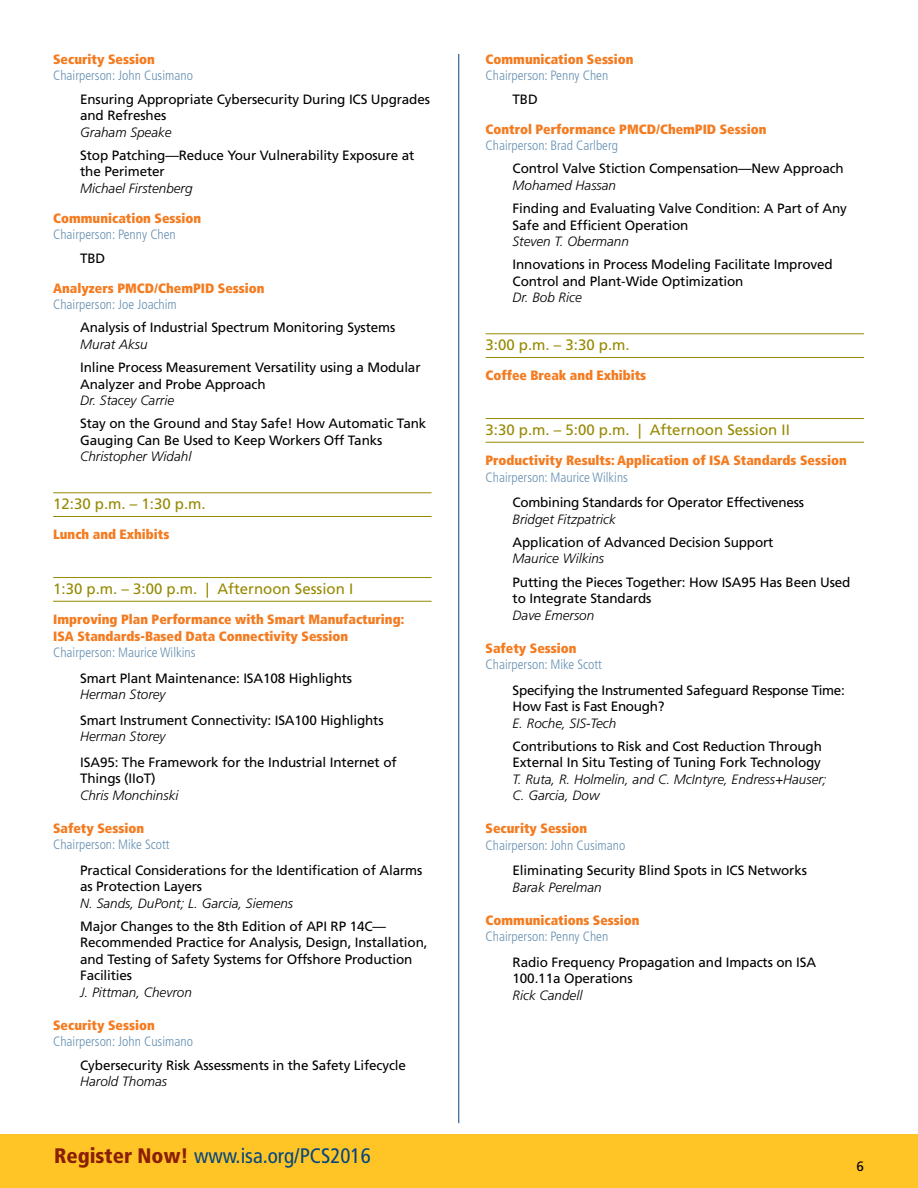
<style>
.page{position:relative;width:918px;height:1188px;background:#fff}
.page>*{position:absolute;margin:0;border:0;box-sizing:border-box;transform-origin:0 0}
.t1{font:condensed 21px "Frutiger";color:#00467f}
.t2{font:15px "Frutiger";color:#968900}
.t3{font:13.5px/16.5px "Frutiger";letter-spacing:-.01em;color:#000}
.t4{font:900 condensed 13.5px/16.5px "Frutiger";color:#f47b20}
.t5{font:italic 300 13.5px/16.5px "Frutiger";color:#000}
.t6{font:300 condensed 13.5px "Frutiger";color:#6690b2}
.s1{font-weight:900;color:#8a1f03}
</style>
<div class="page">
<div style="left:0;top:1134px;width:918px;height:54px;background:#ffc425"></div>
<hr style="left:53px;top:492px;width:379px;height:1px;background:#968900">
<hr style="left:53px;top:516px;width:379px;height:1px;background:#968900">
<hr style="left:53px;top:577px;width:379px;height:1px;background:#968900">
<hr style="left:53px;top:601px;width:379px;height:1px;background:#968900">
<hr style="left:486px;top:333px;width:378px;height:1px;background:#968900">
<hr style="left:486px;top:357px;width:378px;height:1px;background:#968900">
<hr style="left:486px;top:418px;width:378px;height:1px;background:#968900">
<hr style="left:486px;top:442px;width:378px;height:1px;background:#968900">
<hr style="left:459px;top:54px;width:1px;height:1069px;background:#00467f">
<p class="t4" style="left:53px;top:51px;width:103px">Security Session</p>
<p class="t6" style="left:53px;top:68px;width:141px">Chairperson: John Cusimano</p>
<p class="t3" style="left:80px;top:91px;width:351px">Ensuring Appropriate Cybersecurity During ICS Upgrades and Refreshes</p>
<p class="t5" style="left:80px;top:124px;width:93px">Graham Speake</p>
<p class="t3" style="left:80px;top:147px;width:336px">Stop Patching—Reduce Your Vulnerability Exposure at the Perimeter</p>
<p class="t5" style="left:80px;top:180px;width:114px">Michael Firstenberg</p>
<p class="t4" style="left:53px;top:210px;width:150px">Communication Session</p>
<p class="t6" style="left:53px;top:227px;width:124px">Chairperson: Penny Chen</p>
<p class="t3" style="left:80px;top:250px;width:27px">TBD</p>
<p class="t4" style="left:53px;top:280px;width:213px">Analyzers PMCD/ChemPID Session</p>
<p class="t6" style="left:53px;top:297px;width:125px">Chairperson: Joe Joachim</p>
<p class="t3" style="left:80px;top:319px;width:317px">Analysis of Industrial Spectrum Monitoring Systems</p>
<p class="t5" style="left:80px;top:336px;width:69px">Murat Aksu</p>
<p class="t3" style="left:80px;top:359px;width:342px">Inline Process Measurement Versatility using a Modular<br>Analyzer and Probe Approach</p>
<p class="t5" style="left:80px;top:392px;width:95px">Dr. Stacey Carrie</p>
<p class="t3" style="left:80px;top:415px;width:348px">Stay on the Ground and Stay Safe! How Automatic Tank<br>Gauging Can Be Used to Keep Workers Off Tanks</p>
<p class="t5" style="left:80px;top:449px;width:113px">Christopher Widahl</p>
<p class="t2" style="left:53px;top:495px;width:154px">12:30 p.m. – 1:30 p.m.</p>
<p class="t4" style="left:53px;top:526px;width:118px">Lunch and Exhibits</p>
<p class="t2" style="left:53px;top:580px;width:302px">1:30 p.m. – 3:00 p.m. | Afternoon Session I</p>
<p class="t4" style="left:53px;top:611px;width:353px">Improving Plan Performance with Smart Manufacturing:<br>ISA Standards-Based Data Connectivity Session</p>
<p class="t6" style="left:53px;top:645px;width:144px">Chairperson: Maurice Wilkins</p>
<p class="t3" style="left:80px;top:670px;width:274px">Smart Plant Maintenance: ISA108 Highlights</p>
<p class="t5" style="left:80px;top:686px;width:87px">Herman Storey</p>
<p class="t3" style="left:80px;top:712px;width:305px">Smart Instrument Connectivity: ISA100 Highlights</p>
<p class="t5" style="left:80px;top:728px;width:87px">Herman Storey</p>
<p class="t3" style="left:80px;top:754px;width:318px">ISA95: The Framework for the Industrial Internet of<br>Things (IIoT)</p>
<p class="t5" style="left:80px;top:787px;width:100px">Chris Monchinski</p>
<p class="t4" style="left:53px;top:820px;width:93px">Safety Session</p>
<p class="t6" style="left:53px;top:837px;width:118px">Chairperson: Mike Scott</p>
<p class="t3" style="left:80px;top:862px;width:344px">Practical Considerations for the Identification of Alarms as Protection Layers</p>
<p class="t5" style="left:80px;top:895px;width:215px">N. Sands, DuPont; L. Garcia, Siemens</p>
<p class="t3" style="left:80px;top:918px;width:349px">Major Changes to the 8th Edition of API RP 14C— Recommended Practice for Analysis, Design, Installation, and Testing of Safety Systems for Offshore Production Facilities</p>
<p class="t5" style="left:80px;top:984px;width:113px">J. Pittman, Chevron</p>
<p class="t4" style="left:53px;top:1017px;width:103px">Security Session</p>
<p class="t6" style="left:53px;top:1034px;width:141px">Chairperson: John Cusimano</p>
<p class="t3" style="left:80px;top:1057px;width:327px">Cybersecurity Risk Assessments in the Safety Lifecycle</p>
<p class="t5" style="left:80px;top:1073px;width:89px">Harold Thomas</p>
<h1 class="t1" style="left:54px;top:1144px;width:318px"><span class="s1">Register Now!</span> www.isa.org/PCS2016</h1>
<p class="t4" style="left:486px;top:51px;width:150px">Communication Session</p>
<p class="t6" style="left:486px;top:68px;width:124px">Chairperson: Penny Chen</p>
<p class="t3" style="left:513px;top:91px;width:27px">TBD</p>
<p class="t4" style="left:486px;top:121px;width:282px">Control Performance PMCD/ChemPID Session</p>
<p class="t6" style="left:486px;top:138px;width:134px">Chairperson: Brad Carlberg</p>
<p class="t3" style="left:513px;top:160px;width:333px">Control Valve Stiction Compensation—New Approach</p>
<p class="t5" style="left:513px;top:177px;width:105px">Mohamed Hassan</p>
<p class="t3" style="left:513px;top:200px;width:336px">Finding and Evaluating Valve Condition: A Part of Any<br>Safe and Efficient Operation</p>
<p class="t5" style="left:513px;top:233px;width:118px">Steven T. Obermann</p>
<p class="t3" style="left:513px;top:256px;width:322px">Innovations in Process Modeling Facilitate Improved<br>Control and Plant-Wide Optimization</p>
<p class="t5" style="left:513px;top:290px;width:71px">Dr. Bob Rice</p>
<p class="t2" style="left:486px;top:336px;width:146px">3:00 p.m. – 3:30 p.m.</p>
<p class="t4" style="left:486px;top:367px;width:162px">Coffee Break and Exhibits</p>
<p class="t2" style="left:486px;top:421px;width:306px">3:30 p.m. – 5:00 p.m. | Afternoon Session II</p>
<p class="t4" style="left:486px;top:452px;width:363px">Productivity Results: Application of ISA Standards Session</p>
<p class="t6" style="left:486px;top:469px;width:144px">Chairperson: Maurice Wilkins</p>
<p class="t3" style="left:513px;top:494px;width:293px">Combining Standards for Operator Effectiveness</p>
<p class="t5" style="left:513px;top:511px;width:105px">Bridget Fitzpatrick</p>
<p class="t3" style="left:513px;top:534px;width:262px">Application of Advanced Decision Support</p>
<p class="t5" style="left:513px;top:551px;width:93px">Maurice Wilkins</p>
<p class="t3" style="left:513px;top:574px;width:339px">Putting the Pieces Together: How ISA95 Has Been Used to Integrate Standards</p>
<p class="t5" style="left:513px;top:607px;width:83px">Dave Emerson</p>
<p class="t4" style="left:486px;top:640px;width:93px">Safety Session</p>
<p class="t6" style="left:486px;top:657px;width:118px">Chairperson: Mike Scott</p>
<p class="t3" style="left:513px;top:682px;width:334px">Specifying the Instrumented Safeguard Response Time:<br>How Fast is Fast Enough?</p>
<p class="t5" style="left:513px;top:715px;width:105px">E. Roche, SIS-Tech</p>
<p class="t3" style="left:513px;top:738px;width:311px">Contributions to Risk and Cost Reduction Through<br>External In Situ Testing of Tuning Fork Technology</p>
<p class="t5" style="left:513px;top:771px;width:316px">T. Ruta, R. Holmelin, and C. McIntyre, Endress+Hauser;<br>C. Garcia, Dow</p>
<p class="t4" style="left:486px;top:820px;width:103px">Security Session</p>
<p class="t6" style="left:486px;top:837px;width:141px">Chairperson: John Cusimano</p>
<p class="t3" style="left:513px;top:862px;width:296px">Eliminating Security Blind Spots in ICS Networks</p>
<p class="t5" style="left:513px;top:879px;width:91px">Barak Perelman</p>
<p class="t4" style="left:486px;top:912px;width:156px">Communications Session</p>
<p class="t6" style="left:486px;top:929px;width:124px">Chairperson: Penny Chen</p>
<p class="t3" style="left:513px;top:954px;width:305px">Radio Frequency Propagation and Impacts on ISA<br>100.11a Operations</p>
<p class="t5" style="left:513px;top:987px;width:71px">Rick Candell</p>
<p class="t3" style="left:856px;top:1158px;width:9px">6</p>
</div>
